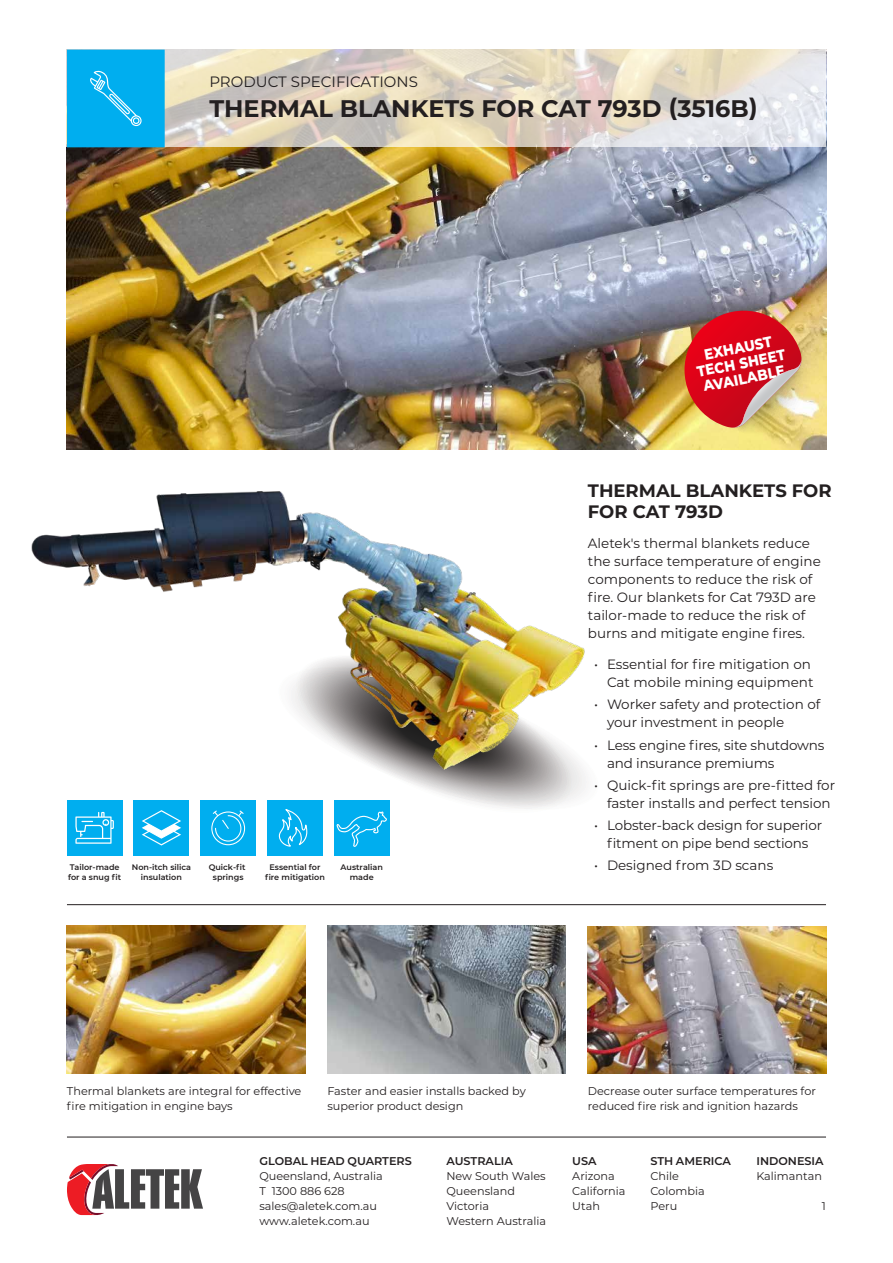
<style>
.page{position:relative;width:893px;height:1263px;background:#fff}
.page>*{position:absolute;margin:0;border:0;box-sizing:border-box;transform-origin:0 0}
.t1{font:700 24px "Montserrat";color:#231f20}
.t2{font:700 18px/21px "Montserrat";color:#231f20}
.t3{font:800 15px/15.5px "Montserrat";color:#fff;text-align:center;scale:.9 1}
.t4{font:15px "Montserrat";color:#231f20}
.t5{font:13.5px/18px "Montserrat";color:#231f20}
.t6{font:11.25px/15px "Montserrat";color:#231f20}
.t7{font:600 11.25px "Montserrat";color:#231f20}
.t8{font:600 8.1px/9.6px "Montserrat";color:#231f20;text-align:center}
</style>
<div class="page">
<svg style="left:404px;top:780px;width:183px;height:29px"></svg>
<img style="left:67px;top:147px;width:759px;height:302px">
<svg style="left:165px;top:50px;width:661px;height:97px;background:#e1d8c9"></svg>
<div style="left:67px;top:50px;width:98px;height:97px;background:#00aeef"></div>
<svg style="left:90px;top:71px;width:52px;height:56px"></svg>
<hr style="left:67px;top:1137px;width:759px;height:1px;background:#231f20">
<svg style="left:67px;top:1164px;width:136px;height:51px"></svg>
<hr style="left:67px;top:904px;width:759px;height:1px;background:#231f20">
<img style="left:327px;top:926px;width:239px;height:147px">
<img style="left:67px;top:926px;width:238px;height:147px">
<div style="left:134px;top:800px;width:55px;height:56px;background:#00aeef"></div>
<div style="left:67px;top:800px;width:55px;height:56px;background:#00aeef"></div>
<div style="left:200px;top:800px;width:56px;height:56px;background:#00aeef"></div>
<div style="left:267px;top:800px;width:56px;height:56px;background:#00aeef"></div>
<div style="left:334px;top:800px;width:56px;height:56px;background:#00aeef"></div>
<svg style="left:337px;top:811px;width:50px;height:36px"></svg>
<svg style="left:278px;top:809px;width:30px;height:38px"></svg>
<svg style="left:211px;top:810px;width:34px;height:35px"></svg>
<svg style="left:75px;top:812px;width:39px;height:32px"></svg>
<svg style="left:142px;top:810px;width:39px;height:35px"></svg>
<img style="left:31px;top:491px;width:555px;height:289px">
<img style="left:588px;top:926px;width:238px;height:147px">
<img style="left:684px;top:311px;width:126px;height:124px">
<p class="t4" style="left:209px;top:71px;width:210px">PRODUCT SPECIFICATIONS</p>
<h1 class="t1" style="left:209px;top:91px;width:550px">THERMAL BLANKETS FOR CAT 793D (3516B)</h1>
<p class="t8" style="left:68px;top:862px;width:55px;text-align:left">Tailor-made for a snug fit</p>
<p class="t8" style="left:265px;top:862px;width:62px">Essential for fire mitigation</p>
<p class="t8" style="left:132px;top:862px;width:61px">Non-itch silica insulation</p>
<p class="t8" style="left:209px;top:862px;width:38px">Quick-fit springs</p>
<p class="t8" style="left:341px;top:862px;width:44px">Australian made</p>
<p class="t3" style="left:692px;top:348px;width:101px;rotate:-11deg">EXHAUST<br>TECH SHEET<br>AVAILABLE</p>
<h2 class="t2" style="left:588px;top:479px;width:245px">THERMAL BLANKETS FOR<br>FOR CAT 793D</h2>
<p class="t5" style="left:588px;top:534px;width:234px">Aletek's thermal blankets reduce the surface temperature of engine components to reduce the risk of fire. Our blankets for Cat 793D are tailor-made to reduce the risk of burns and mitigate engine fires.</p>
<p class="t5" style="left:594px;top:655px;width:221px;text-align:right">• Essential for fire mitigation on<br>Cat mobile mining equipment</p>
<p class="t5" style="left:607px;top:695px;width:215px;text-indent:-13px">• Worker safety and protection of your investment in people</p>
<p class="t5" style="left:607px;top:735px;width:219px;text-indent:-13px">• Less engine fires, site shutdowns and insurance premiums</p>
<p class="t5" style="left:607px;top:776px;width:230px;text-indent:-13px">• Quick-fit springs are pre-fitted for faster installs and perfect tension</p>
<p class="t5" style="left:594px;top:816px;width:229px;text-align:center">• Lobster-back design for superior fitment on pipe bend sections</p>
<p class="t5" style="left:594px;top:856px;width:180px">• Designed from 3D scans</p>
<p class="t6" style="left:67px;top:1083px;width:236px">Thermal blankets are integral for effective fire mitigation in engine bays</p>
<p class="t6" style="left:327px;top:1083px;width:200px">Faster and easier installs backed by superior product design</p>
<p class="t7" style="left:259px;top:1153px;width:154px">GLOBAL HEAD QUARTERS</p>
<p class="t6" style="left:259px;top:1168px;width:125px">Queensland, Australia<br>T 1300 886 628 sales@aletek.com.au www.aletek.com.au</p>
<p class="t7" style="left:446px;top:1153px;width:68px">AUSTRALIA</p>
<p class="t6" style="left:446px;top:1168px;width:101px">New South Wales<br>Queensland<br>Victoria<br>Western Australia</p>
<p class="t6" style="left:588px;top:1083px;width:230px">Decrease outer surface temperatures for reduced fire risk and ignition hazards</p>
<p class="t7" style="left:572px;top:1153px;width:26px">USA</p>
<p class="t6" style="left:572px;top:1168px;width:55px">Arizona<br>California<br>Utah</p>
<p class="t7" style="left:650px;top:1153px;width:82px">STH AMERICA</p>
<p class="t6" style="left:650px;top:1168px;width:56px">Chile<br>Colombia<br>Peru</p>
<p class="t7" style="left:756px;top:1153px;width:69px">INDONESIA</p>
<p class="t6" style="left:756px;top:1168px;width:67px">Kalimantan</p>
<p class="t6" style="left:822px;top:1198px;width:6px">1</p>
</div>
